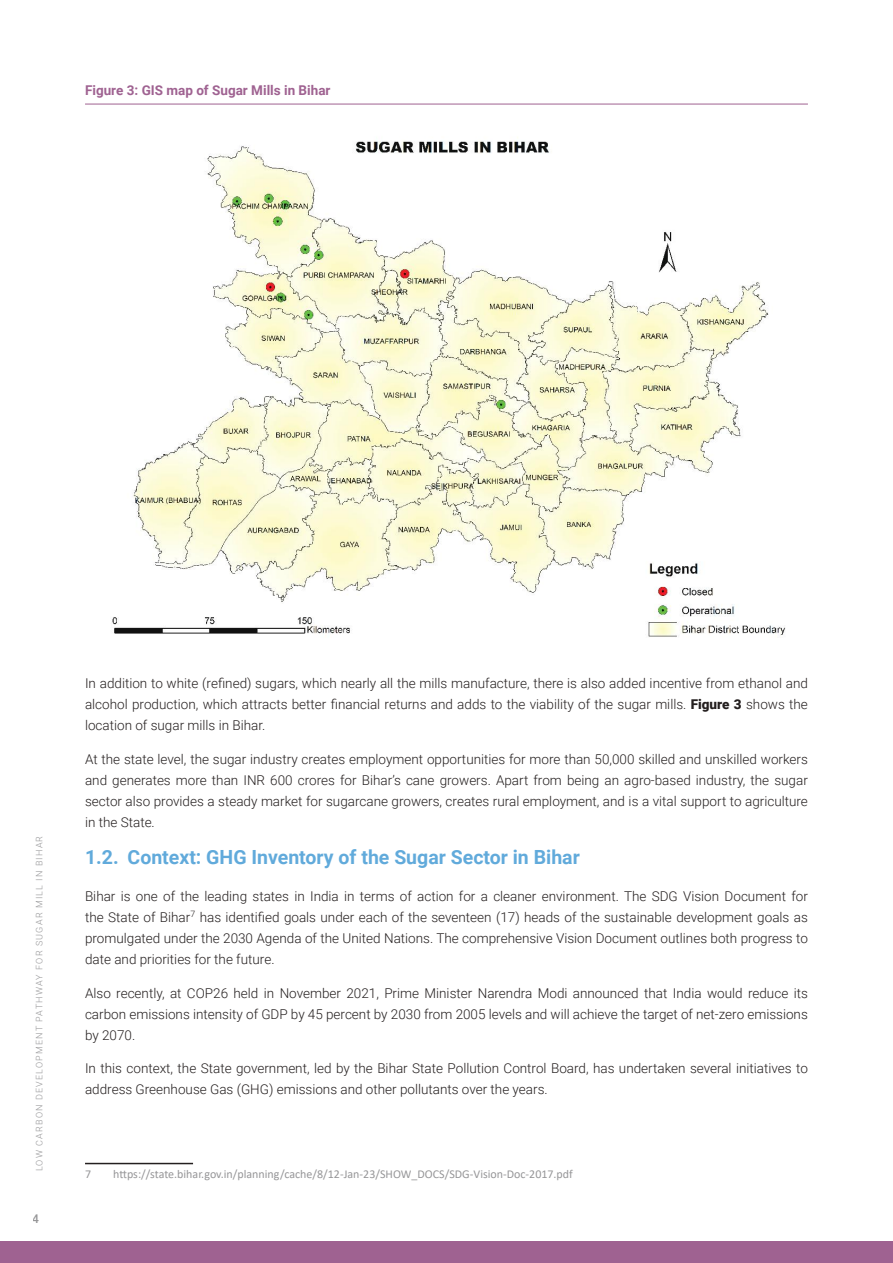
<style>
.page{position:relative;width:893px;height:1263px;background:#fff}
.page>*{position:absolute;margin:0;border:0;box-sizing:border-box;transform-origin:0 0}
.t1{font:700 19.5px "Roboto";color:#61aadb}
.t2{font:300 13.5px/21px "Roboto";color:#241f1f;text-align:justify}
.t3{font:700 13.5px "Roboto";color:#9f6291}
.t4{font:12px "Calibri";color:#969698}
.t5{font:500 12px "Roboto";color:#969698}
.t6{font:300 9px "Roboto";letter-spacing:.135em;color:#969698}
.s1{font-weight:900}
</style>
<div class="page">
<div style="left:0;top:1242px;width:893px;height:21px;background:#9f6291"></div>
<hr style="left:85px;top:104px;width:723px;height:1px;background:#9f6291">
<img style="left:112px;top:137px;width:674px;height:500px">
<hr style="left:85px;top:1163px;width:108px;height:1px;background:#241f1f">
<p class="t3" style="left:85px;top:81px;width:247px">Figure 3: GIS map of Sugar Mills in Bihar</p>
<p class="t6" style="left:33px;top:1171px;width:337px;rotate:-90deg">LOW CARBON DEVELOPMENT PATHWAY FOR SUGAR MILL IN BIHAR</p>
<p class="t5" style="left:33px;top:1211px;width:8px">4</p>
<p class="t2" style="left:85px;top:672px;width:724px">In addition to white (refined) sugars, which nearly all the mills manufacture, there is also added incentive from ethanol and alcohol production, which attracts better financial returns and adds to the viability of the sugar mills. <span class="s1">Figure 3</span> shows the location of sugar mills in Bihar.</p>
<p class="t2" style="left:85px;top:748px;width:724px">At the state level, the sugar industry creates employment opportunities for more than 50,000 skilled and unskilled workers and generates more than INR 600 crores for Bihar’s cane growers. Apart from being an agro-based industry, the sugar sector also provides a steady market for sugarcane growers, creates rural employment, and is a vital support to agriculture in the State.</p>
<h1 class="t1" style="left:85px;top:844px;width:496px">1.2. Context: GHG Inventory of the Sugar Sector in Bihar</h1>
<p class="t2" style="left:85px;top:885px;width:724px">Bihar is one of the leading states in India in terms of action for a cleaner environment. The SDG Vision Document for the State of Bihar<sup>7</sup> has identified goals under each of the seventeen (17) heads of the sustainable development goals as promulgated under the 2030 Agenda of the United Nations. The comprehensive Vision Document outlines both progress to date and priorities for the future.</p>
<p class="t2" style="left:85px;top:982px;width:724px">Also recently, at COP26 held in November 2021, Prime Minister Narendra Modi announced that India would reduce its carbon emissions intensity of GDP by 45 percent by 2030 from 2005 levels and will achieve the target of net-zero emissions by 2070.</p>
<p class="t2" style="left:85px;top:1057px;width:724px">In this context, the State government, led by the Bihar State Pollution Control Board, has undertaken several initiatives to address Greenhouse Gas (GHG) emissions and other pollutants over the years.</p>
<p class="t4" style="left:85px;top:1165px;width:8px">7</p>
<p class="t4" style="left:113px;top:1165px;width:461px">https://state.bihar.gov.in/planning/cache/8/12-Jan-23/SHOW_DOCS/SDG-Vision-Doc-2017.pdf</p>
</div>
